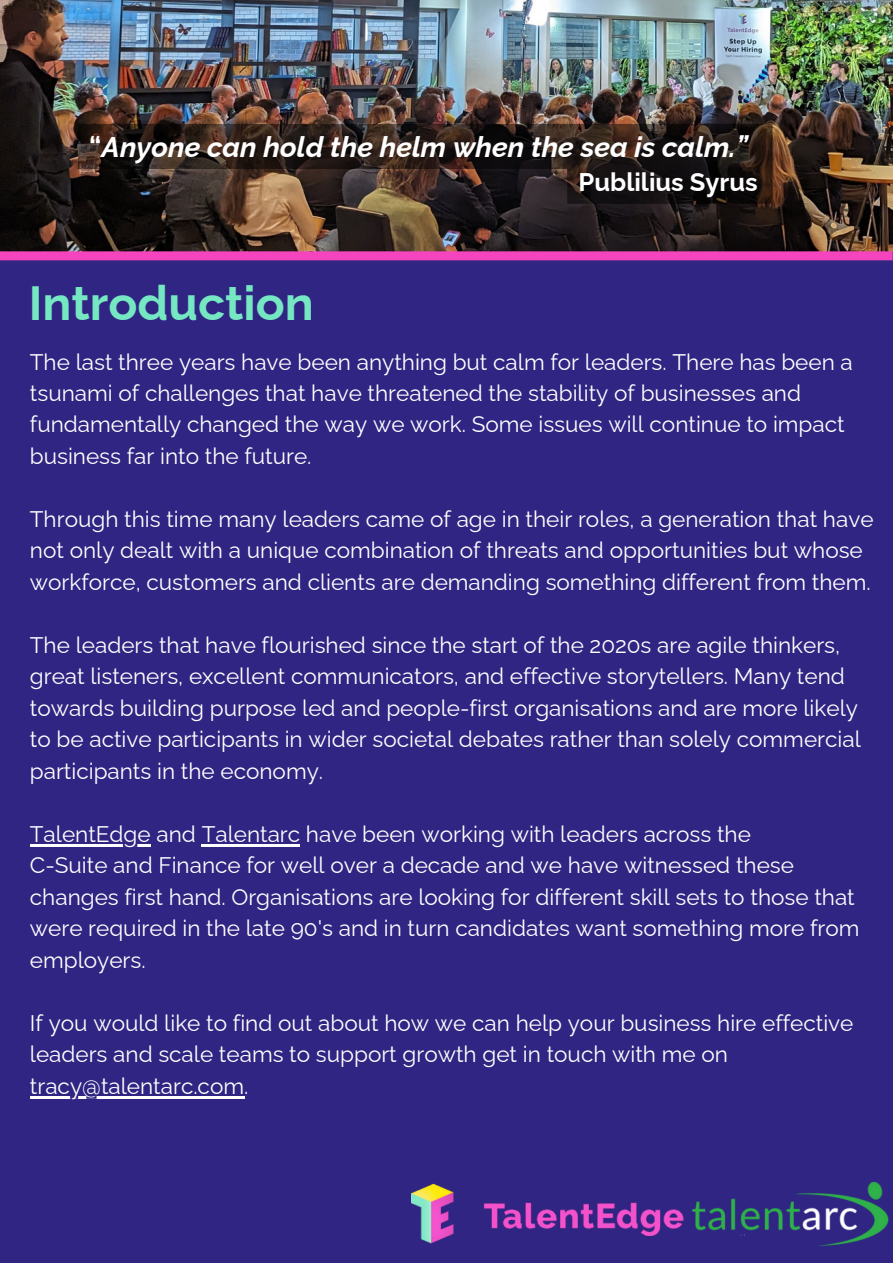
<style>
.page{position:relative;width:893px;height:1264px;background:#fff}
.page>*{position:absolute;margin:0;border:0;box-sizing:border-box;transform-origin:0 0}
.t1{font:700 48px "Raleway";color:#75e7c2}
.t2{font:italic 700 28.5px "Raleway";color:#fff}
.t3{font:700 25.5px "Raleway";color:#fff}
.t4{font:22.5px/31.5px "Raleway";color:#fff}
.s1{font-style:normal}
</style>
<div class="page">
<div style="left:0;top:0;width:892px;height:1262px;background:#302583"></div>
<img style="left:0;top:0;width:892px;height:251px">
<div style="left:0;top:251px;width:892px;height:9px;background:#f445be"></div>
<hr style="left:30px;top:844px;width:121px;height:2px;background:#fff">
<hr style="left:202px;top:844px;width:98px;height:2px;background:#fff">
<hr style="left:30px;top:1095px;width:214px;height:3px;background:#fff">
<img style="left:412px;top:1181px;width:477px;height:66px">
<svg style="left:78px;top:124px;width:694px;height:80px;background:#2e221d"></svg>
<p class="t2" style="left:89px;top:130px;width:660px"><span class="s1">“</span>Anyone can hold the helm when the sea is calm.”</p>
<p class="t3" style="left:578px;top:167px;width:181px">Publilius Syrus</p>
<p class="t1" style="left:29px;top:275px;width:286px">Introduction</p>
<p class="t4" style="left:30px;top:346px;width:824px">The last three years have been anything but calm for leaders. There has been a tsunami of challenges that have threatened the stability of businesses and fundamentally changed the way we work. Some issues will continue to impact business far into the future.</p>
<p class="t4" style="left:30px;top:503px;width:845px">Through this time many leaders came of age in their roles, a generation that have not only dealt with a unique combination of threats and opportunities but whose workforce, customers and clients are demanding something different from them.</p>
<p class="t4" style="left:30px;top:629px;width:832px">The leaders that have flourished since the start of the 2020s are agile thinkers, great listeners, excellent communicators, and effective storytellers. Many tend towards building purpose led and people-first organisations and are more likely to be active participants in wider societal debates rather than solely commercial participants in the economy.</p>
<p class="t4" style="left:30px;top:818px;width:722px">TalentEdge and Talentarc have been working with leaders across the</p>
<p class="t4" style="left:30px;top:849px;width:831px">C-Suite and Finance for well over a decade and we have witnessed these changes first hand. Organisations are looking for different skill sets to those that were required in the late 90's and in turn candidates want something more from employers.</p>
<p class="t4" style="left:30px;top:1007px;width:825px">If you would like to find out about how we can help your business hire effective leaders and scale teams to support growth get in touch with me on tracy@talentarc.com.</p>
</div>
